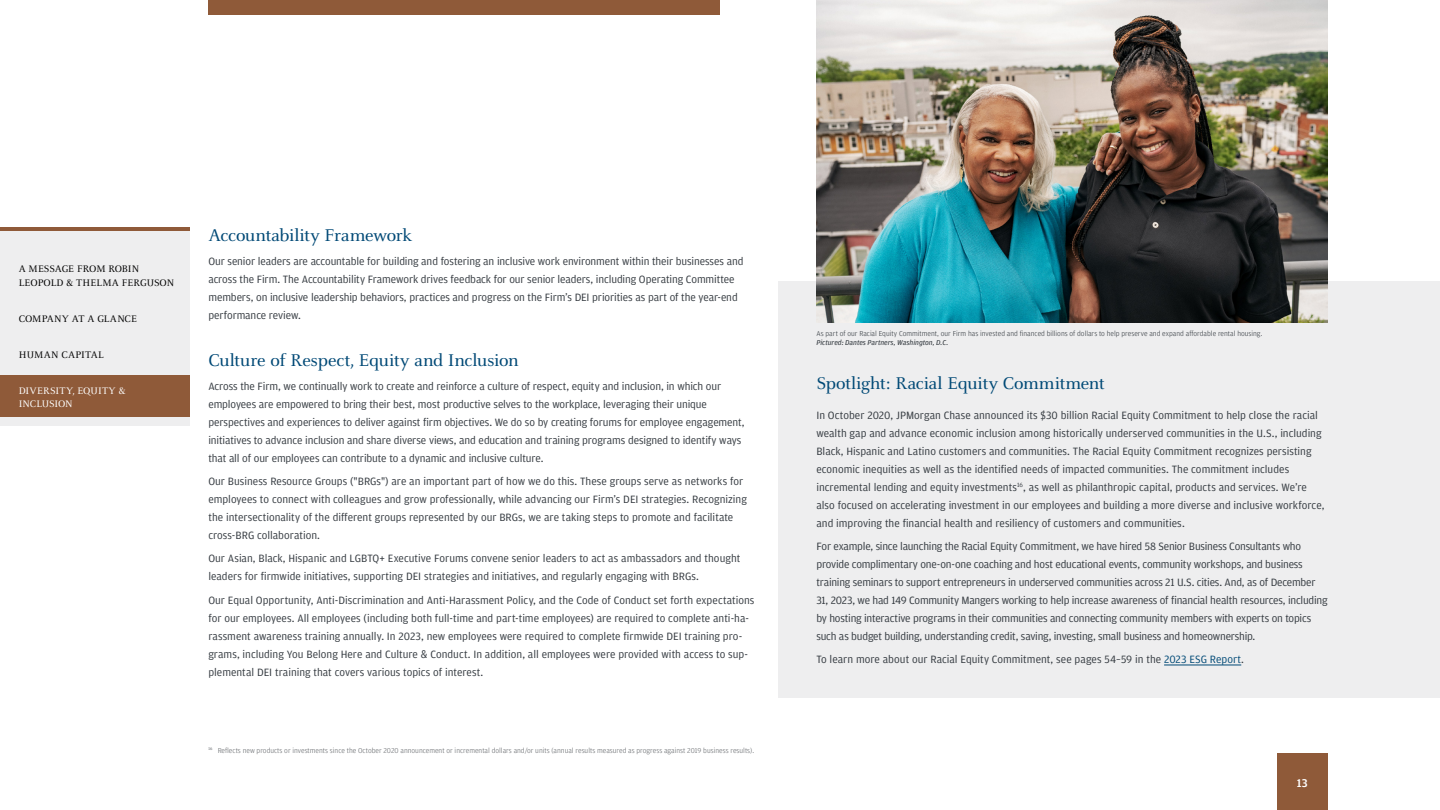
<style>
.page{position:relative;width:1440px;height:810px;background:#fff}
.page>*{position:absolute;margin:0;border:0;box-sizing:border-box;transform-origin:0 0}
.t1{font:18.75px "Celeste OT";letter-spacing:-.015em;color:#004976}
.t2{font:500 12px "Amplitude";color:#fff}
.t3{font:11.25px/18px "Amplitude";letter-spacing:-.005em;color:#32383e}
.t4{font:10.5px/13.5px "Celeste OT";letter-spacing:.005em;color:#000}
.t5{font:10.5px/13.5px "Celeste OT";letter-spacing:.005em;color:#fff}
.t6{font:300 7.5px/9px "Amplitude";color:#32383e}
.t7{font:300 7.5px "Amplitude";color:#63666a}
.s1{font-weight:400;font-style:italic}
.s2{color:#004976}
</style>
<div class="page">
<div style="left:778px;top:281px;width:662px;height:417px;background:#eeeeef"></div>
<hr style="left:1164px;top:665px;width:77px;height:1px;background:#004976">
<img style="left:816px;top:0;width:512px;height:322px">
<div style="left:0;top:227px;width:190px;height:199px;background:#eeeeef"></div>
<hr style="left:0;top:227px;width:190px;height:4px;background:#8f5a39">
<div style="left:1277px;top:754px;width:51px;height:56px;background:#8f5a39"></div>
<div style="left:208px;top:0;width:512px;height:15px;background:#8f5a39"></div>
<div style="left:0;top:376px;width:190px;height:41px;background:#8f5a39"></div>
<p class="t4" style="left:19px;top:262px;width:157px">A MESSAGE FROM ROBIN<br>LEOPOLD &amp; THELMA FERGUSON</p>
<p class="t4" style="left:19px;top:312px;width:120px">COMPANY AT A GLANCE</p>
<p class="t4" style="left:19px;top:348px;width:87px">HUMAN CAPITAL</p>
<p class="t5" style="left:19px;top:384px;width:108px">DIVERSITY, EQUITY &amp;<br>INCLUSION</p>
<h3 class="t1" style="left:208px;top:225px;width:205px">Accountability Framework</h3>
<p class="t3" style="left:208px;top:252px;width:537px">Our senior leaders are accountable for building and fostering an inclusive work environment within their businesses and across the Firm. The Accountability Framework drives feedback for our senior leaders, including Operating Committee members, on inclusive leadership behaviors, practices and progress on the Firm’s DEI priorities as part of the year-end performance review.</p>
<h3 class="t1" style="left:208px;top:349px;width:312px">Culture of Respect, Equity and Inclusion</h3>
<p class="t3" style="left:208px;top:377px;width:538px">Across the Firm, we continually work to create and reinforce a culture of respect, equity and inclusion, in which our employees are empowered to bring their best, most productive selves to the workplace, leveraging their unique perspectives and experiences to deliver against firm objectives. We do so by creating forums for employee engagement, initiatives to advance inclusion and share diverse views, and education and training programs designed to identify ways that all of our employees can contribute to a dynamic and inclusive culture.</p>
<p class="t3" style="left:208px;top:472px;width:540px">Our Business Resource Groups ("BRGs") are an important part of how we do this. These groups serve as networks for employees to connect with colleagues and grow professionally, while advancing our Firm’s DEI strategies. Recognizing the intersectionality of the different groups represented by our BRGs, we are taking steps to promote and facilitate cross-BRG collaboration.</p>
<p class="t3" style="left:208px;top:550px;width:534px">Our Asian, Black, Hispanic and LGBTQ+ Executive Forums convene senior leaders to act as ambassadors and thought leaders for firmwide initiatives, supporting DEI strategies and initiatives, and regularly engaging with BRGs.</p>
<p class="t3" style="left:208px;top:591px;width:547px">Our Equal Opportunity, Anti-Discrimination and Anti-Harassment Policy, and the Code of Conduct set forth expectations for our employees. All employees (including both full-time and part-time employees) are required to complete anti-ha&shy;rassment awareness training annually. In 2023, new employees were required to complete firmwide DEI training pro&shy;grams, including You Belong Here and Culture &amp; Conduct. In addition, all employees were provided with access to sup&shy;plemental DEI training that covers various topics of interest.</p>
<p class="t7" style="left:208px;top:746px;width:547px"><sup>16</sup> Reflects new products or investments since the October 2020 announcement or incremental dollars and/or units (annual results measured as progress against 2019 business results).</p>
<p class="t6" style="left:816px;top:329px;width:448px">As part of our Racial Equity Commitment, our Firm has invested and financed billions of dollars to help preserve and expand affordable rental housing.<br><span class="s1">Pictured: Dantes Partners, Washington, D.C.</span></p>
<h4 class="t1" style="left:816px;top:373px;width:290px">Spotlight: Racial Equity Commitment</h4>
<p class="t3" style="left:816px;top:406px;width:510px">In October 2020, JPMorgan Chase announced its $30 billion Racial Equity Commitment to help close the racial wealth gap and advance economic inclusion among historically underserved communities in the U.S., including Black, Hispanic and Latino customers and communities. The Racial Equity Commitment recognizes persisting economic inequities as well as the identified needs of impacted communities. The commitment includes incremental lending and equity investments<sup>16</sup>, as well as philanthropic capital, products and services. We’re also focused on accelerating investment in our employees and building a more diverse and inclusive workforce, and improving the financial health and resiliency of customers and communities.</p>
<p class="t3" style="left:816px;top:537px;width:513px">For example, since launching the Racial Equity Commitment, we have hired 58 Senior Business Consultants who provide complimentary one-on-one coaching and host educational events, community workshops, and business training seminars to support entrepreneurs in underserved communities across 21 U.S. cities. And, as of December 31, 2023, we had 149 Community Mangers working to help increase awareness of financial health resources, including by hosting interactive programs in their communities and connecting community members with experts on topics such as budget building, understanding credit, saving, investing, small business and homeownership.</p>
<p class="t3" style="left:816px;top:651px;width:429px">To learn more about our Racial Equity Commitment, see pages 54–59 in the <span class="s2">2023 ESG Report</span>.</p>
<p class="t2" style="left:1297px;top:776px;width:12px">13</p>
</div>
